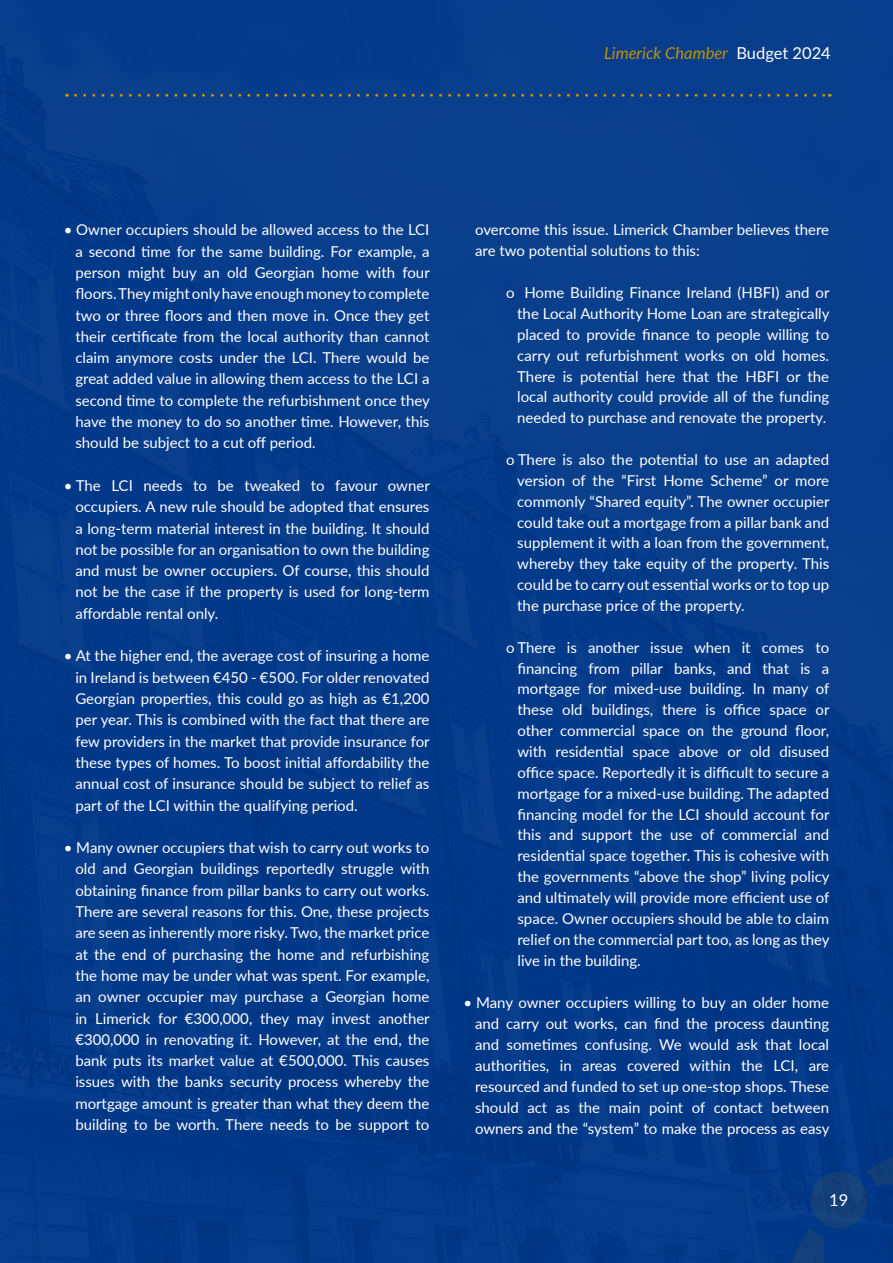
<style>
.page{position:relative;width:893px;height:1263px;background:#043b8b}
.page>*{position:absolute;margin:0;border:0;box-sizing:border-box;transform-origin:0 0}
.t1{font:italic 16.5px "Lato";color:#bf9200}
.t2{font:16.5px "Lato";color:#fff}
.t3{font:15px/21.3px "Lato";color:#fff;text-align:justify}
.s1{font-style:normal;color:#fff}
</style>
<div class="page">
<svg style="left:762px;top:1135px;width:131px;height:128px;background:#053a84"></svg>
<svg style="left:76px;top:94px;width:754px;height:3px;background:#345269"></svg>
<p class="t1" style="left:604px;top:41px;width:228px">Limerick Chamber <span class="s1">Budget 2024</span></p>
<p class="t3" style="left:75px;top:219px;width:356px;text-indent:-12px">• Owner occupiers should be allowed access to the LCI a second time for the same building. For example, a person might buy an old Georgian home with four floors. They might only have enough money to complete two or three floors and then move in. Once they get their certificate from the local authority than cannot claim anymore costs under the LCI. There would be great added value in allowing them access to the LCI a second time to complete the refurbishment once they have the money to do so another time. However, this should be subject to a cut off period.</p>
<p class="t3" style="left:75px;top:474px;width:356px;text-indent:-12px">• The LCI needs to be tweaked to favour owner occupiers. A new rule should be adopted that ensures a long-term material interest in the building. It should not be possible for an organisation to own the building and must be owner occupiers. Of course, this should not be the case if the property is used for long-term affordable rental only.</p>
<p class="t3" style="left:75px;top:645px;width:356px;text-indent:-12px">• At the higher end, the average cost of insuring a home in Ireland is between €450 - €500. For older renovated Georgian properties, this could go as high as €1,200 per year. This is combined with the fact that there are few providers in the market that provide insurance for these types of homes. To boost initial affordability the annual cost of insurance should be subject to relief as part of the LCI within the qualifying period.</p>
<p class="t3" style="left:75px;top:836px;width:356px;text-indent:-12px">• Many owner occupiers that wish to carry out works to old and Georgian buildings reportedly struggle with obtaining finance from pillar banks to carry out works.<br>There are several reasons for this. One, these projects are seen as inherently more risky. Two, the market price at the end of purchasing the home and refurbishing the home may be under what was spent. For example, an owner occupier may purchase a Georgian home in Limerick for €300,000, they may invest another €300,000 in renovating it. However, at the end, the bank puts its market value at €500,000. This causes issues with the banks security process whereby the mortgage amount is greater than what they deem the building to be worth. There needs to be support to</p>
<p class="t3" style="left:475px;top:219px;width:356px">overcome this issue. Limerick Chamber believes there are two potential solutions to this:</p>
<p class="t3" style="left:517px;top:282px;width:314px;line-height:20.9px;text-indent:-11px">o Home Building Finance Ireland (HBFI) and or the Local Authority Home Loan are strategically placed to provide finance to people willing to carry out refurbishment works on old homes.<br>There is potential here that the HBFI or the local authority could provide all of the funding needed to purchase and renovate the property.</p>
<p class="t3" style="left:517px;top:448px;width:314px;line-height:20.9px;text-indent:-11px">o There is also the potential to use an adapted version of the “First Home Scheme” or more commonly “Shared equity”. The owner occupier could take out a mortgage from a pillar bank and supplement it with a loan from the government, whereby they take equity of the property. This could be to carry out essential works or to top up the purchase price of the property.</p>
<p class="t3" style="left:517px;top:636px;width:314px;line-height:20.9px;text-indent:-11px">o There is another issue when it comes to financing from pillar banks, and that is a mortgage for mixed-use building. In many of these old buildings, there is office space or other commercial space on the ground floor, with residential space above or old disused office space. Reportedly it is difficult to secure a mortgage for a mixed-use building. The adapted financing model for the LCI should account for this and support the use of commercial and residential space together. This is cohesive with the governments “above the shop” living policy and ultimately will provide more efficient use of space. Owner occupiers should be able to claim relief on the commercial part too, as long as they live in the building.</p>
<p class="t3" style="left:475px;top:991px;width:356px;text-indent:-12px">• Many owner occupiers willing to buy an older home and carry out works, can find the process daunting and sometimes confusing. We would ask that local authorities, in areas covered within the LCI, are resourced and funded to set up one-stop shops. These should act as the main point of contact between owners and the “system” to make the process as easy</p>
<p class="t2" style="left:829px;top:1188px;width:21px">19</p>
</div>
